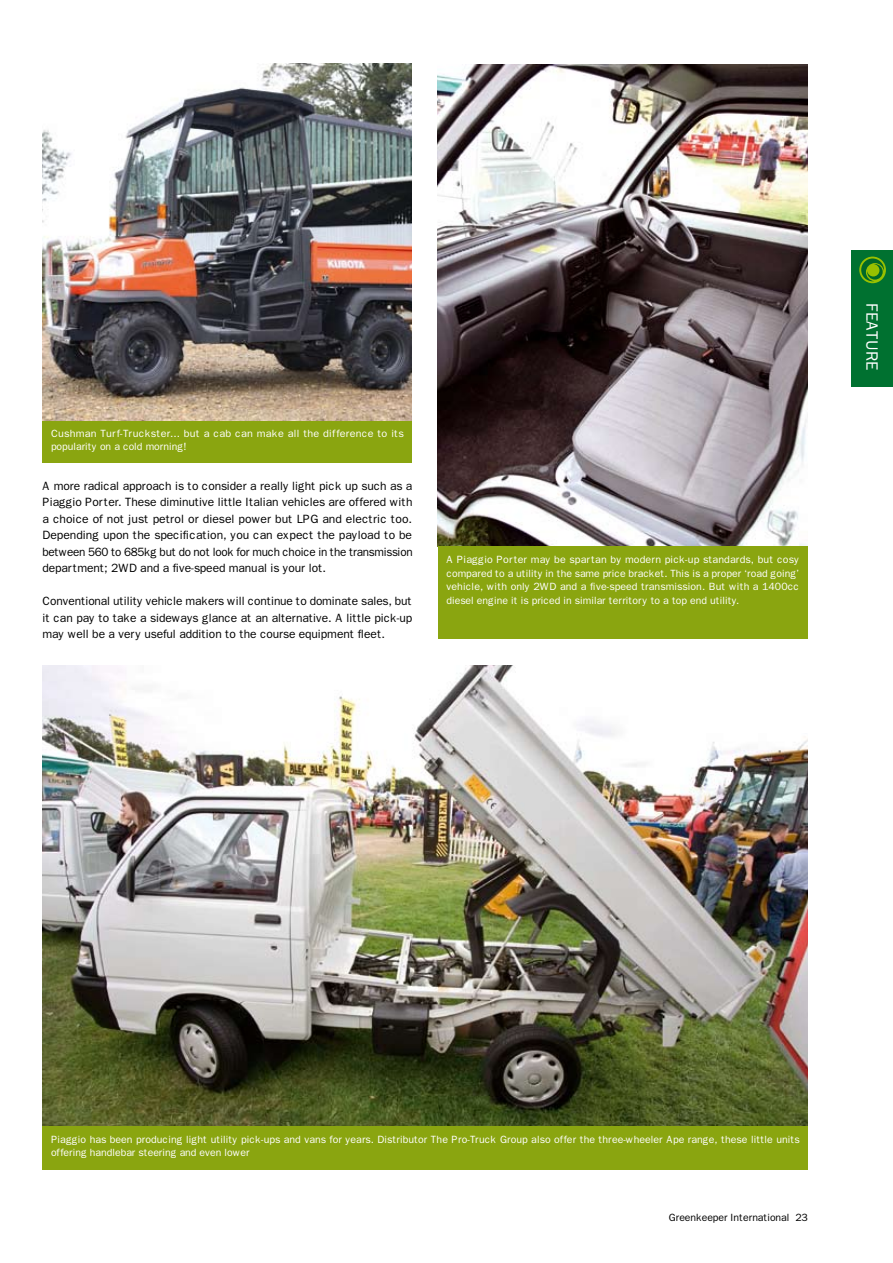
<style>
.page{position:relative;width:893px;height:1263px;background:#fff}
.page>*{position:absolute;margin:0;border:0;box-sizing:border-box;transform-origin:0 0}
.t1{font:16.5px "Franklin Gothic";letter-spacing:-.005em;color:#fff}
.t2{font:12px/16.5px "Franklin Gothic";letter-spacing:-.01em;color:#000;text-align:justify}
.t3{font:10.5px/13.5px "Franklin Gothic";color:#fff}
.t4{font:10.5px "Franklin Gothic";letter-spacing:-.01em;color:#000}
</style>
<div class="page">
<div style="left:852px;top:251px;width:41px;height:136px;background:#007130"></div>
<svg style="left:859px;top:257px;width:27px;height:26px"></svg>
<svg style="left:861px;top:258px;width:23px;height:23px"></svg>
<img style="left:43px;top:665px;width:765px;height:461px">
<div style="left:43px;top:1126px;width:765px;height:43px;background:#8aa510"></div>
<img style="left:438px;top:65px;width:370px;height:482px">
<div style="left:438px;top:547px;width:370px;height:92px;background:#8aa510"></div>
<img style="left:43px;top:64px;width:369px;height:357px">
<div style="left:43px;top:421px;width:369px;height:41px;background:#8aa510"></div>
<p class="t3" style="left:51px;top:427px;width:354px">Cushman Turf-Truckster... but a cab can make all the difference to its popularity on a cold morning!</p>
<p class="t2" style="left:43px;top:478px;width:372px">A more radical approach is to consider a really light pick up such as a Piaggio Porter. These diminutive little Italian vehicles are offered with a choice of not just petrol or diesel power but LPG and electric too.<br>Depending upon the specification, you can expect the payload to be between 560 to 685kg but do not look for much choice in the transmission department; 2WD and a five-speed manual is your lot.</p>
<p class="t2" style="left:43px;top:593px;width:371px">Conventional utility vehicle makers will continue to dominate sales, but it can pay to take a sideways glance at an alternative. A little pick-up may well be a very useful addition to the course equipment fleet.</p>
<p class="t3" style="left:446px;top:553px;width:354px;text-align:justify">A Piaggio Porter may be spartan by modern pick-up standards, but cosy compared to a utility in the same price bracket. This is a proper ‘road going’ vehicle, with only 2WD and a five-speed transmission. But with a 1400cc diesel engine it is priced in similar territory to a top end utility.</p>
<h1 class="t1" style="left:881px;top:303px;width:69px;rotate:90deg">FEATURE</h1>
<p class="t3" style="left:51px;top:1132px;width:750px">Piaggio has been producing light utility pick-ups and vans for years. Distributor The Pro-Truck Group also offer the three-wheeler Ape range, these little units offering handlebar steering and even lower</p>
<p class="t4" style="left:669px;top:1212px;width:140px">Greenkeeper International 23</p>
</div>
